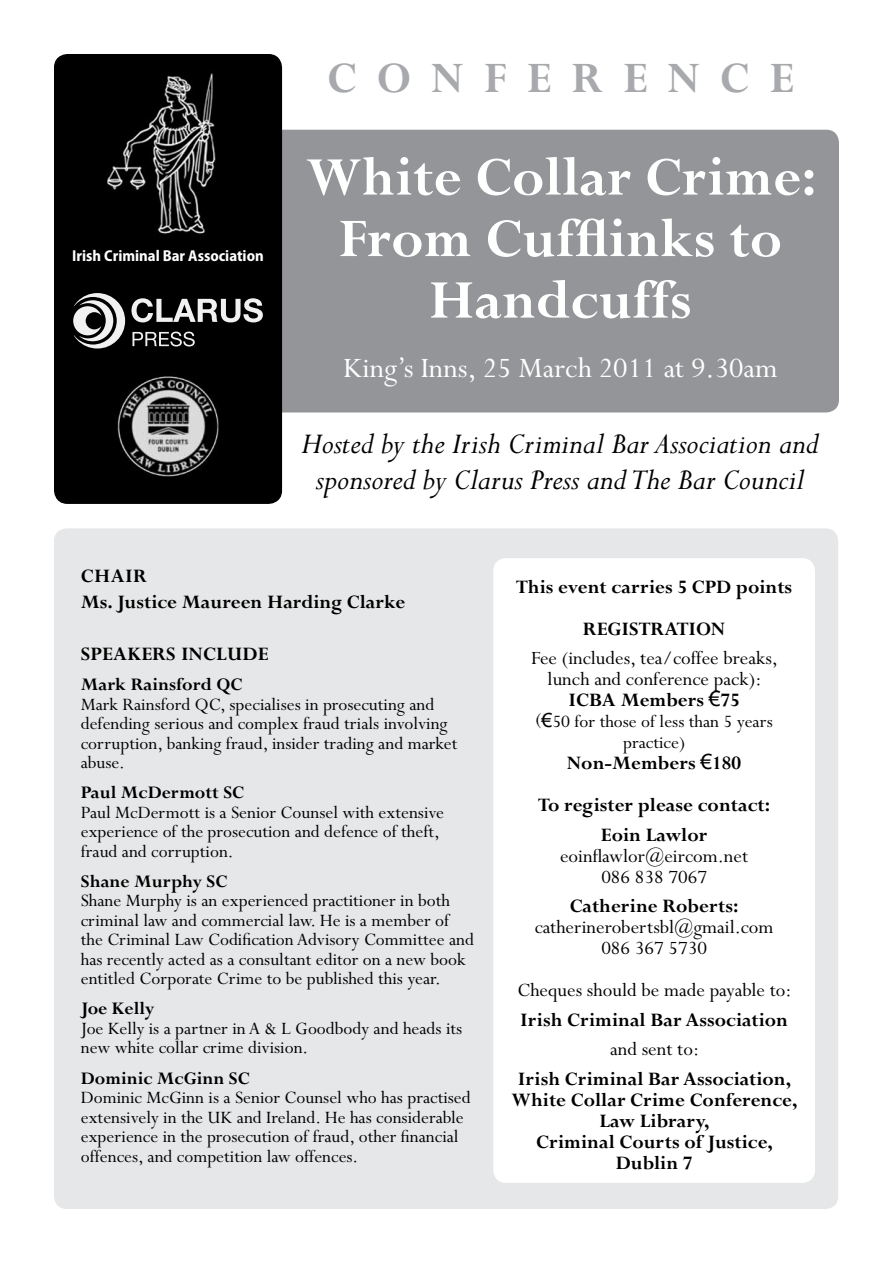
<style>
.page{position:relative;width:893px;height:1263px;background:#fff}
.page>*{position:absolute;margin:0;border:0;box-sizing:border-box;transform-origin:0 0}
.t1{font:700 60px/61.5px "Perpetua";color:#fff;text-align:center}
.t2{font:700 48px "Perpetua";letter-spacing:.42em;color:#a7a9ac}
.t3{font:italic 33px/36px "Perpetua";color:#000;text-align:center}
.t4{font:31.5px "Perpetua";color:#fff}
.t5{font:700 21px/21px "Perpetua";color:#000;text-align:center}
.t6{font:21px/21px "Perpetua";color:#000;text-align:center}
.t7{font:19.5px/19.5px "Perpetua";color:#000}
.t8{font:700 19.5px "Perpetua";color:#000}
.t9{font:700 semi-condensed 15.75px "Myriad Pro";color:#fff}
.s1{font-weight:700}
.s2{font-family:"Arial"}
.s3{font-family:"Arial";font-weight:400}
</style>
<div class="page">
<div style="left:54px;top:528px;width:784px;height:681px;background:#e6e7e8;border-radius:13px"></div>
<div style="left:493px;top:558px;width:322px;height:625px;background:#fff;border-radius:13px"></div>
<div style="left:162px;top:130px;width:677px;height:282px;background:#939598;border-radius:13px"></div>
<div style="left:55px;top:55px;width:226px;height:448px;background:#000;border-radius:13px"></div>
<div style="left:54px;top:54px;width:228px;height:450px;border:2px solid #000;border-radius:13px"></div>
<svg style="left:131px;top:298px;width:132px;height:24px"></svg>
<svg style="left:132px;top:332px;width:63px;height:14px"></svg>
<svg style="left:73px;top:293px;width:52px;height:55px"></svg>
<img style="left:107px;top:73px;width:109px;height:161px">
<img style="left:117px;top:376px;width:102px;height:101px">
<p class="t9" style="left:72px;top:247px;width:193px">Irish Criminal Bar Association</p>
<h2 class="t2" style="left:327px;top:53px;width:468px">CONFERENCE</h2>
<h1 class="t1" style="left:306px;top:148px;width:512px">White Collar Crime:<br>From Cufflinks to<br>Handcuffs</h1>
<h3 class="t4" style="left:343px;top:351px;width:436px">King’s Inns, 25 March 2011 at 9.30am</h3>
<h3 class="t3" style="left:301px;top:427px;width:519px">Hosted by the Irish Criminal Bar Association and sponsored by Clarus Press and The Bar Council</h3>
<p class="t5" style="left:81px;top:564px;width:326px;line-height:26px;text-align:left">CHAIR<br>Ms. Justice Maureen Harding Clarke</p>
<p class="t5" style="left:81px;top:644px;width:189px">SPEAKERS INCLUDE</p>
<p class="t8" style="left:81px;top:674px;width:163px">Mark Rainsford QC</p>
<p class="t7" style="left:81px;top:695px;width:378px">Mark Rainsford QC, specialises in prosecuting and defending serious and complex fraud trials involving corruption, banking fraud, insider trading and market abuse.</p>
<p class="t8" style="left:81px;top:782px;width:165px">Paul McDermott SC</p>
<p class="t7" style="left:81px;top:803px;width:365px">Paul McDermott is a Senior Counsel with extensive experience of the prosecution and defence of theft, fraud and corruption.</p>
<p class="t8" style="left:81px;top:871px;width:148px">Shane Murphy SC</p>
<p class="t7" style="left:81px;top:892px;width:395px">Shane Murphy is an experienced practitioner in both criminal law and commercial law. He is a member of the Criminal Law Codification Advisory Committee and has recently acted as a consultant editor on a new book entitled Corporate Crime to be published this year.</p>
<p class="t8" style="left:81px;top:998px;width:75px">Joe Kelly</p>
<p class="t7" style="left:81px;top:1019px;width:383px">Joe Kelly is a partner in A &amp; L Goodbody and heads its new white collar crime division.</p>
<p class="t8" style="left:81px;top:1067px;width:170px">Dominic McGinn SC</p>
<p class="t7" style="left:81px;top:1088px;width:391px">Dominic McGinn is a Senior Counsel who has practised extensively in the UK and Ireland. He has considerable experience in the prosecution of fraud, other financial offences, and competition law offences.</p>
<p class="t5" style="left:516px;top:566px;width:278px;line-height:42px">This event carries 5 CPD points<br>REGISTRATION</p>
<p class="t6" style="left:531px;top:649px;width:248px">Fee (includes, tea/coffee breaks, lunch and conference pack):<br><span class="s1">ICBA Members</span> <span class="s2">€</span><span class="s1">75</span></p>
<p class="t7" style="left:535px;top:712px;width:239px;line-height:21px;text-align:center">(<span class="s2">€</span>50 for those of less than 5 years practice)</p>
<p class="t5" style="left:538px;top:743px;width:234px;line-height:42px">Non-Members <span class="s3">€</span>180<br>To register please contact:</p>
<p class="t5" style="left:601px;top:825px;width:108px">Eoin Lawlor</p>
<p class="t6" style="left:560px;top:846px;width:190px">eoinflawlor@eircom.net<br>086 838 7067</p>
<p class="t5" style="left:570px;top:896px;width:170px">Catherine Roberts:</p>
<p class="t6" style="left:535px;top:918px;width:241px">catherinerobertsbl@gmail.com<br>086 367 5730</p>
<p class="t6" style="left:517px;top:981px;width:276px">Cheques should be made payable to:</p>
<p class="t5" style="left:520px;top:1010px;width:269px">Irish Criminal Bar Association</p>
<p class="t6" style="left:610px;top:1040px;width:91px">and sent to:</p>
<p class="t5" style="left:512px;top:1069px;width:287px">Irish Criminal Bar Association,<br>White Collar Crime Conference,<br>Law Library,<br>Criminal Courts of Justice,<br>Dublin 7</p>
</div>
